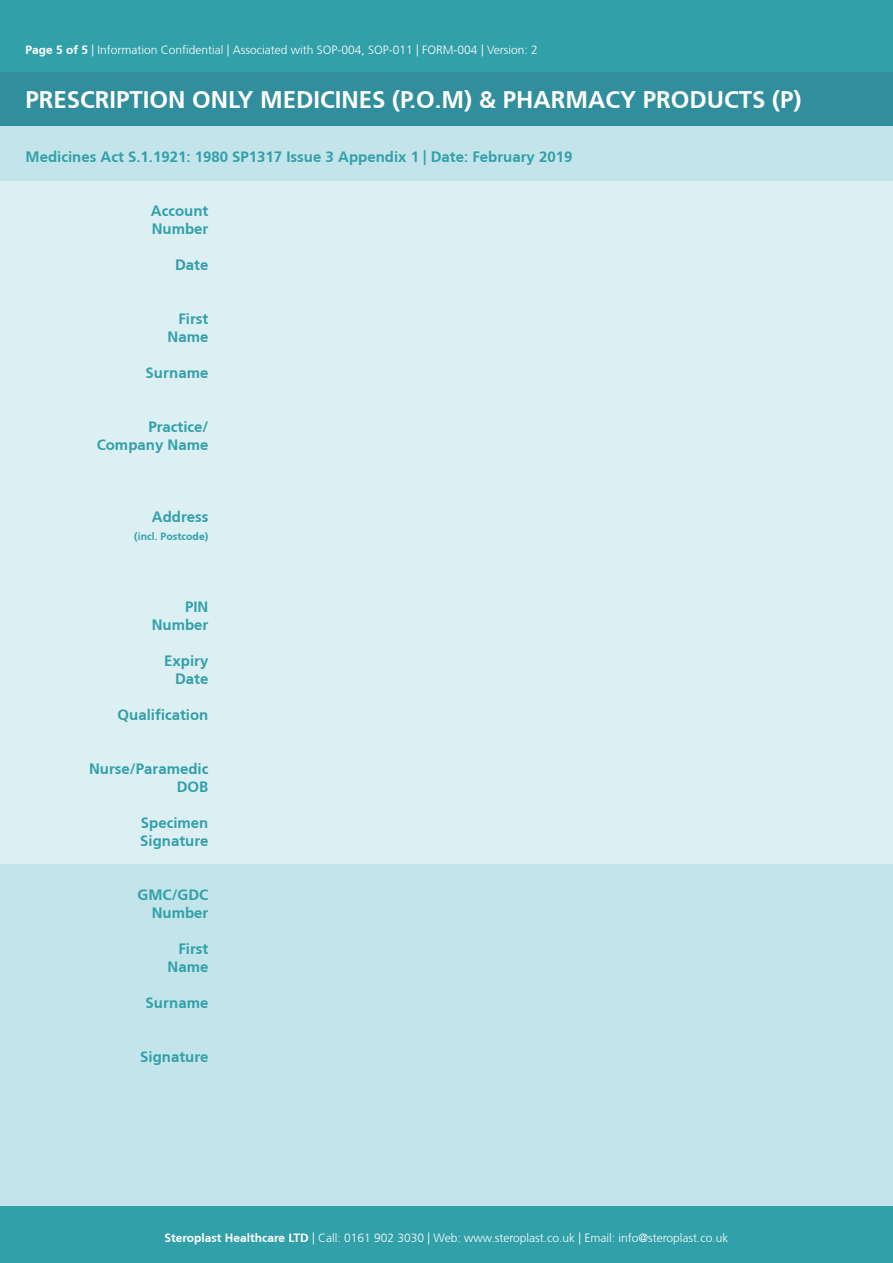
<style>
.page{position:relative;width:893px;height:1263px;background:#fff}
.page>*{position:absolute;margin:0;border:0;box-sizing:border-box;transform-origin:0 0}
.t1{font:700 24px "Frutiger CE";color:#fff}
.t2{font:700 15px/18px "Frutiger CE";color:#32a0a9;text-align:right}
.t3{font:300 12px "Frutiger CE";color:#fff}
.t4{font:700 10.5px "Frutiger CE";color:#32a0a9}
.s1{font-weight:700}
</style>
<div class="page">
<div style="left:0;top:126px;width:893px;height:1134px;background:#dceff3"></div>
<div style="left:0;top:0;width:893px;height:72px;background:#32a0a9"></div>
<div style="left:0;top:72px;width:893px;height:54px;background:#318e9d"></div>
<div style="left:0;top:126px;width:893px;height:54px;background:#c2e4ea"></div>
<div style="left:0;top:1206px;width:893px;height:57px;background:#32a0a9"></div>
<div style="left:0;top:864px;width:893px;height:341px;background:#c2e4ea"></div>
<p class="t3" style="left:26px;top:43px;width:514px"><span class="s1">Page 5 of 5</span> | Information Confidential | Associated with SOP-004, SOP-011 | FORM-004 | Version: 2</p>
<h1 class="t1" style="left:26px;top:85px;width:778px">PRESCRIPTION ONLY MEDICINES (P.O.M) &amp; PHARMACY PRODUCTS (P)</h1>
<p class="t2" style="left:26px;top:148px;width:548px">Medicines Act S.1.1921: 1980 SP1317 Issue 3 Appendix 1 | Date: February 2019</p>
<p class="t2" style="left:151px;top:202px;width:59px;text-align:left">Account<br>Number</p>
<p class="t2" style="left:175px;top:256px;width:35px">Date</p>
<p class="t2" style="left:168px;top:310px;width:42px">First<br>Name</p>
<p class="t2" style="left:146px;top:364px;width:64px">Surname</p>
<p class="t2" style="left:97px;top:418px;width:113px">Practice/<br>Company Name</p>
<p class="t2" style="left:152px;top:508px;width:58px">Address</p>
<p class="t4" style="left:134px;top:530px;width:76px">(incl. Postcode)</p>
<p class="t2" style="left:152px;top:598px;width:58px">PIN<br>Number</p>
<p class="t2" style="left:164px;top:652px;width:46px">Expiry<br>Date</p>
<p class="t2" style="left:117px;top:706px;width:92px">Qualification</p>
<p class="t2" style="left:89px;top:760px;width:121px">Nurse/Paramedic<br>DOB</p>
<p class="t2" style="left:140px;top:814px;width:70px;text-align:left">Specimen<br>Signature</p>
<p class="t2" style="left:138px;top:886px;width:72px">GMC/GDC<br>Number</p>
<p class="t2" style="left:168px;top:940px;width:42px">First<br>Name</p>
<p class="t2" style="left:146px;top:994px;width:64px">Surname</p>
<p class="t2" style="left:140px;top:1048px;width:70px">Signature</p>
<p class="t3" style="left:164px;top:1231px;width:566px"><span class="s1">Steroplast Healthcare LTD</span> | Call: 0161 902 3030 | Web: www.steroplast.co.uk | Email: info@steroplast.co.uk</p>
</div>
